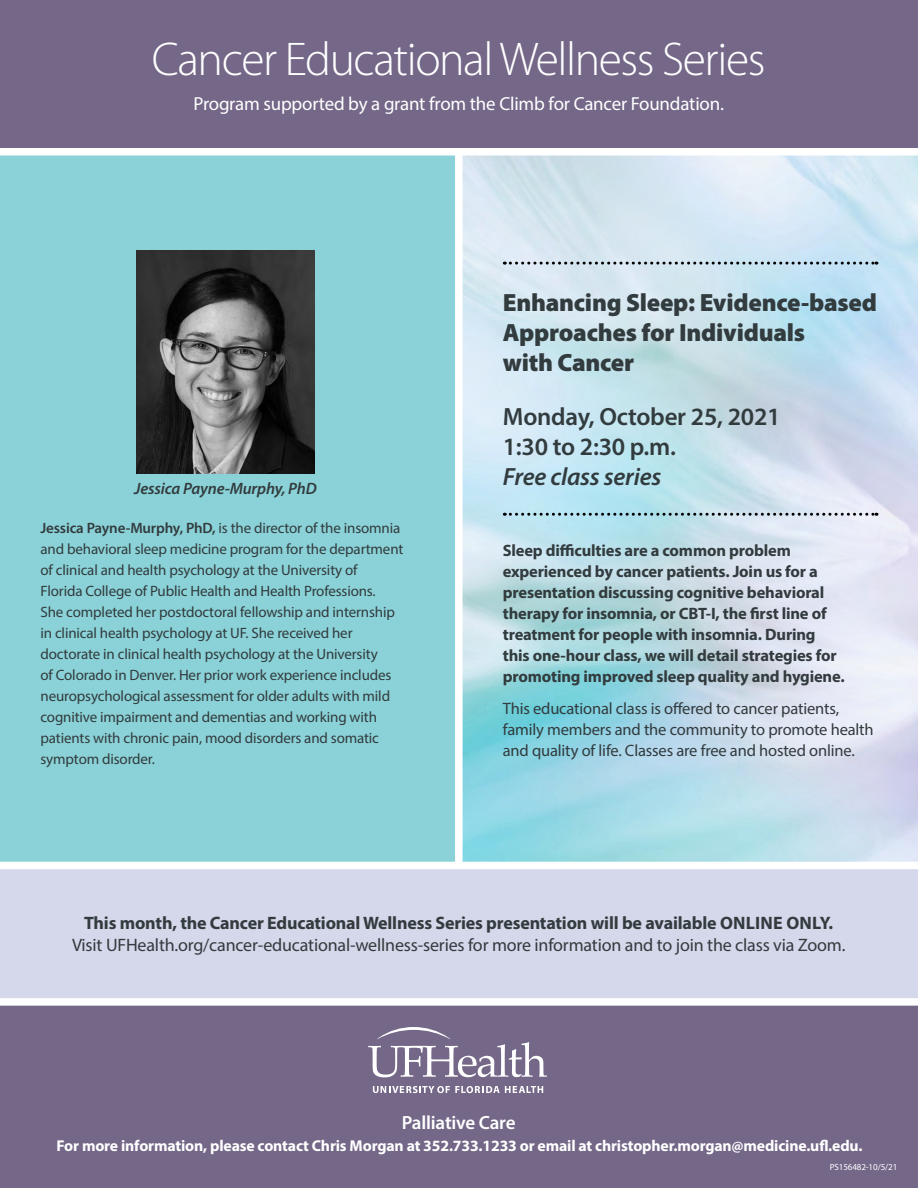
<style>
.page{position:relative;width:918px;height:1188px;background:#fff}
.page>*{position:absolute;margin:0;border:0;box-sizing:border-box;transform-origin:0 0}
.t1{font:300 47.55px "Myriad Pro";letter-spacing:-.03em;color:#fff}
.Doctor_credentials{font:900 25.05px/30px "Myriad Pro";letter-spacing:-.01em;color:#323b3e}
.Doctor_credentials-2{font:600 25.05px/30px "Myriad Pro";letter-spacing:-.01em;color:#323b3e}
.t2{font:600 19.05px "Myriad Pro";letter-spacing:-.01em;color:#fff}
.Myriad_Pro_Text_plai{font:18.9px "Myriad Pro";letter-spacing:-.01em;color:#fff}
.Myriad_Pro_Text_plai-2{font:18px/22.5px "Myriad Pro";letter-spacing:-.01em;color:#323b3e;text-align:center}
.Doctor_credentials-3{font:700 16.5px/21px "Myriad Pro";letter-spacing:-.01em;color:#323b3e}
.Doctor_credentials-4{font:16.5px/21px "Myriad Pro";letter-spacing:-.01em;color:#323b3e}
.Myriad_Pro_Text_plai-3{font:italic 600 16.5px "Myriad Pro";letter-spacing:-.01em;color:#323b3e}
.t3{font:700 15.75px "Myriad Pro";letter-spacing:-.01em;color:#fff}
.Doctor_credentials-5{font:15px/21px "Myriad Pro";letter-spacing:-.01em;color:#323b3e}
.Myriad_Pro_Text_plai-4{font:9px "Myriad Pro";letter-spacing:-.01em;color:#fff}
.s1{font-weight:600}
.s2{font-style:italic}
.s3{font-weight:700}
</style>
<div class="page">
<img style="left:463px;top:156px;width:455px;height:706px">
<div style="left:0;top:865px;width:918px;height:137px;background:#d5d7ea"></div>
<div style="left:0;top:155px;width:457px;height:710px;background:#8ad2d7"></div>
<div style="left:0;top:0;width:918px;height:152px;background:#746788"></div>
<div style="left:0;top:1002px;width:918px;height:186px;background:#746788"></div>
<div style="left:0;top:148px;width:918px;height:8px;background:#fff"></div>
<div style="left:455px;top:149px;width:8px;height:716px;background:#fff"></div>
<div style="left:0;top:998px;width:918px;height:8px;background:#fff"></div>
<svg style="left:368px;top:1027px;width:179px;height:50px"></svg>
<svg style="left:373px;top:1086px;width:170px;height:7px"></svg>
<div style="left:0;top:862px;width:918px;height:7px;background:#fff"></div>
<svg style="left:504px;top:513px;width:373px;height:3px"></svg>
<svg style="left:504px;top:262px;width:373px;height:3px"></svg>
<img style="left:137px;top:251px;width:178px;height:222px">
<p class="t1" style="left:152px;top:33px;width:615px">Cancer Educational Wellness Series</p>
<p class="Myriad_Pro_Text_plai" style="left:193px;top:92px;width:532px">Program supported by a grant from the Climb for Cancer Foundation.</p>
<p class="Myriad_Pro_Text_plai-3" style="left:134px;top:478px;width:184px">Jessica Payne-Murphy, PhD</p>
<p class="Doctor_credentials-5" style="left:40px;top:517px;width:364px"><span class="s1">Jessica Payne-Murphy, PhD,</span> is the director of the insomnia and behavioral sleep medicine program for the department of clinical and health psychology at the University of Florida College of Public Health and Health Professions.<br>She completed her postdoctoral fellowship and internship in clinical health psychology at UF. She received her doctorate in clinical health psychology at the University<br>of Colorado in Denver. Her prior work experience includes neuropsychological assessment for older adults with mild cognitive impairment and dementias and working with patients with chronic pain, mood disorders and somatic symptom disorder.</p>
<p class="Doctor_credentials" style="left:503px;top:288px;width:376px">Enhancing Sleep: Evidence-based<br>Approaches for Individuals<br>with Cancer</p>
<p class="Doctor_credentials-2" style="left:503px;top:401px;width:279px">Monday, October 25, 2021<br>1:30 to 2:30 p.m.<br><span class="s2">Free class series</span></p>
<p class="Doctor_credentials-3" style="left:503px;top:540px;width:343px">Sleep difficulties are a common problem experienced by cancer patients. Join us for a presentation discussing cognitive behavioral therapy for insomnia, or CBT-I, the first line of treatment for people with insomnia. During this one-hour class, we will detail strategies for promoting improved sleep quality and hygiene.</p>
<p class="Doctor_credentials-4" style="left:503px;top:698px;width:372px">This educational class is offered to cancer patients, family members and the community to promote health and quality of life. Classes are free and hosted online.</p>
<p class="Myriad_Pro_Text_plai-2" style="left:72px;top:911px;width:775px"><span class="s3">This month, the Cancer Educational Wellness Series presentation will be available ONLINE ONLY.<br></span>Visit UFHealth.org/cancer-educational-wellness-series for more information and to join the class via Zoom.</p>
<p class="t2" style="left:402px;top:1110px;width:115px">Palliative Care</p>
<p class="t3" style="left:57px;top:1135px;width:807px">For more information, please contact Chris Morgan at 352.733.1233 or email at christopher.morgan@medicine.ufl.edu.</p>
<p class="Myriad_Pro_Text_plai-4" style="left:830px;top:1162px;width:69px">PS156482-10/5/21</p>
</div>
